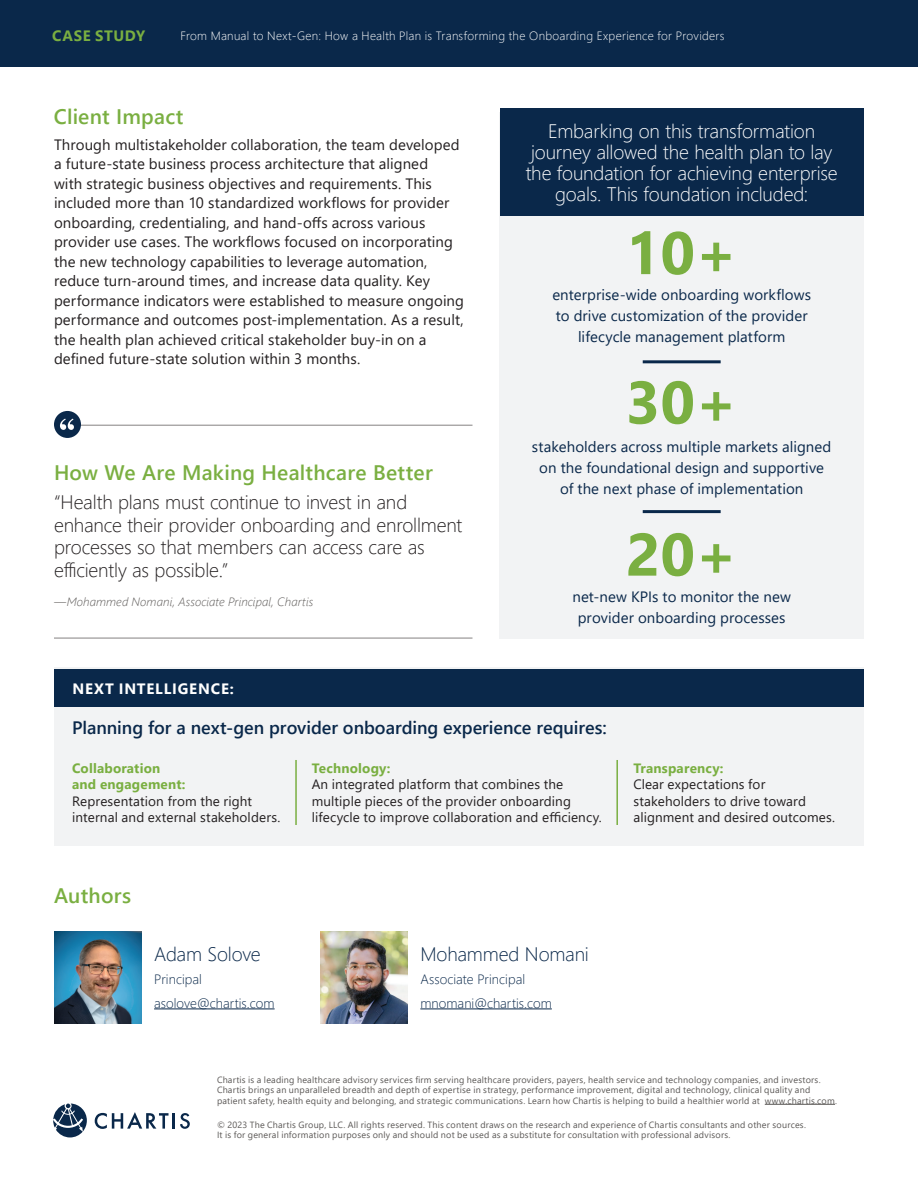
<style>
.page{position:relative;width:918px;height:1188px;background:#fff}
.page>*{position:absolute;margin:0;border:0;box-sizing:border-box;transform-origin:0 0}
.t1{font:700 60px "Segoe UI";color:#7aaf41}
.t2{font:600 21px "Segoe UI";letter-spacing:.01em;color:#7aaf41}
.t3{font:300 19.5px/22.5px "Segoe UI";letter-spacing:-.01em;color:#231f20}
.t4{font:300 19.5px/21px "Segoe UI";letter-spacing:-.01em;color:#fff;text-align:center}
.t5{font:300 19.5px "Segoe UI";letter-spacing:-.01em;color:#0a284a}
.t6{font:600 18px "Segoe UI";color:#0a284a}
.t7{font:15px/19.5px "Segoe UI";letter-spacing:.005em;color:#231f20}
.t8{font:15px/21px "Segoe UI";letter-spacing:.005em;color:#0a284a;text-align:center}
.t9{font:700 15px "Segoe UI";letter-spacing:.055em;color:#fff}
.t10{font:700 15px "Segoe UI";letter-spacing:.04em;color:#7aaf41}
.t11{font:13.5px/16.5px "Segoe UI";letter-spacing:.01em;color:#231f20}
.t12{font:300 13.5px/23.2px "Segoe UI";letter-spacing:.005em;color:#0a284a}
.t13{font:700 13.5px/16.5px "Segoe UI";letter-spacing:.015em;color:#7aaf41}
.t14{font:300 12px "Segoe UI";letter-spacing:.025em;color:#fff}
.t15{font:italic 300 12px "Segoe UI";letter-spacing:.01em;color:#5b5856}
.t16{font:9px/10.5px "Segoe UI";letter-spacing:.025em;color:#5b5856}
</style>
<div class="page">
<div style="left:0;top:0;width:918px;height:68px;background:#0a284a"></div>
<hr style="left:765px;top:1104px;width:70px;height:1px;background:#5b5856">
<svg style="left:53px;top:1104px;width:34px;height:33px"></svg>
<svg style="left:95px;top:1112px;width:95px;height:17px"></svg>
<hr style="left:54px;top:638px;width:418px;height:1px;background:#848281">
<hr style="left:81px;top:425px;width:391px;height:1px;background:#848281">
<div style="left:500px;top:112px;width:364px;height:527px;background:#f2f3f4"></div>
<div style="left:500px;top:108px;width:364px;height:108px;background:#0a284a"></div>
<div style="left:54px;top:668px;width:810px;height:178px;background:#f2f3f4"></div>
<div style="left:54px;top:669px;width:810px;height:38px;background:#0a284a"></div>
<svg style="left:54px;top:411px;width:27px;height:27px"></svg>
<hr style="left:643px;top:360px;width:78px;height:3px;background:#0a284a">
<hr style="left:643px;top:510px;width:78px;height:3px;background:#0a284a">
<hr style="left:295px;top:760px;width:2px;height:65px;background:#7aaf41">
<hr style="left:616px;top:760px;width:2px;height:65px;background:#7aaf41">
<img style="left:54px;top:931px;width:87px;height:92px">
<img style="left:320px;top:931px;width:87px;height:92px">
<hr style="left:154px;top:1009px;width:121px;height:1px;background:#0a284a">
<hr style="left:420px;top:1009px;width:132px;height:1px;background:#0a284a">
<h3 class="t10" style="left:52px;top:22px;width:94px">CASE STUDY</h3>
<h3 class="t14" style="left:180px;top:25px;width:546px">From Manual to Next-Gen: How a Health Plan is Transforming the Onboarding Experience for Providers</h3>
<h2 class="t2" style="left:54px;top:96px;width:131px">Client Impact</h2>
<p class="t7" style="left:54px;top:133px;width:412px">Through multistakeholder collaboration, the team developed a future-state business process architecture that aligned<br>with strategic business objectives and requirements. This included more than 10 standardized workflows for provider onboarding, credentialing, and hand-offs across various provider use cases. The workflows focused on incorporating the new technology capabilities to leverage automation, reduce turn-around times, and increase data quality. Key performance indicators were established to measure ongoing performance and outcomes post-implementation. As a result, the health plan achieved critical stakeholder buy-in on a defined future-state solution within 3 months.</p>
<h2 class="t2" style="left:54px;top:453px;width:380px">How We Are Making Healthcare Better</h2>
<h3 class="t3" style="left:54px;top:489px;width:410px">“Health plans must continue to invest in and enhance their provider onboarding and enrollment processes so that members can access care as efficiently as possible.”</h3>
<h3 class="t15" style="left:54px;top:591px;width:261px">—Mohammed Nomani, Associate Principal, Chartis</h3>
<h3 class="t9" style="left:72px;top:674px;width:163px">NEXT INTELLIGENCE:</h3>
<h3 class="t4" style="left:526px;top:118px;width:314px">Embarking on this transformation journey allowed the health plan to lay the foundation for achieving enterprise goals. This foundation included:</h3>
<h1 class="t1" style="left:626px;top:196px;width:113px">10+</h1>
<h3 class="t8" style="left:552px;top:283px;width:260px">enterprise-wide onboarding workflows to drive customization of the provider lifecycle management platform</h3>
<h1 class="t1" style="left:626px;top:346px;width:113px">30+</h1>
<h3 class="t8" style="left:532px;top:434px;width:301px">stakeholders across multiple markets aligned on the foundational design and supportive of the next phase of implementation</h3>
<h1 class="t1" style="left:626px;top:498px;width:113px">20+</h1>
<h3 class="t8" style="left:572px;top:585px;width:220px">net-new KPIs to monitor the new provider onboarding processes</h3>
<h3 class="t6" style="left:72px;top:711px;width:536px">Planning for a next-gen provider onboarding experience requires:</h3>
<h3 class="t13" style="left:72px;top:759px;width:115px">Collaboration and engagement:</h3>
<h3 class="t11" style="left:72px;top:791px;width:210px">Representation from the right internal and external stakeholders.</h3>
<h2 class="t2" style="left:54px;top:876px;width:79px">Authors</h2>
<h3 class="t5" style="left:154px;top:936px;width:108px">Adam Solove</h3>
<h3 class="t12" style="left:154px;top:967px;width:122px">Principal asolove@chartis.com</h3>
<h3 class="t13" style="left:312px;top:759px;width:80px">Technology:</h3>
<h3 class="t11" style="left:312px;top:775px;width:292px">An integrated platform that combines the multiple pieces of the provider onboarding lifecycle to improve collaboration and efficiency.</h3>
<h3 class="t5" style="left:420px;top:936px;width:170px">Mohammed Nomani</h3>
<h3 class="t12" style="left:420px;top:967px;width:133px">Associate Principal mnomani@chartis.com</h3>
<h3 class="t13" style="left:633px;top:759px;width:92px">Transparency:</h3>
<h3 class="t11" style="left:633px;top:775px;width:203px">Clear expectations for stakeholders to drive toward alignment and desired outcomes.</h3>
<p class="t16" style="left:217px;top:1073px;width:621px">Chartis is a leading healthcare advisory services firm serving healthcare providers, payers, health service and technology companies, and investors.<br>Chartis brings an unparalleled breadth and depth of expertise in strategy, performance improvement, digital and technology, clinical quality and patient safety, health equity and belonging, and strategic communications. Learn how Chartis is helping to build a healthier world at www.chartis.com.</p>
<p class="t16" style="left:217px;top:1118px;width:591px">© 2023 The Chartis Group, LLC. All rights reserved. This content draws on the research and experience of Chartis consultants and other sources.<br>It is for general information purposes only and should not be used as a substitute for consultation with professional advisors.</p>
</div>
